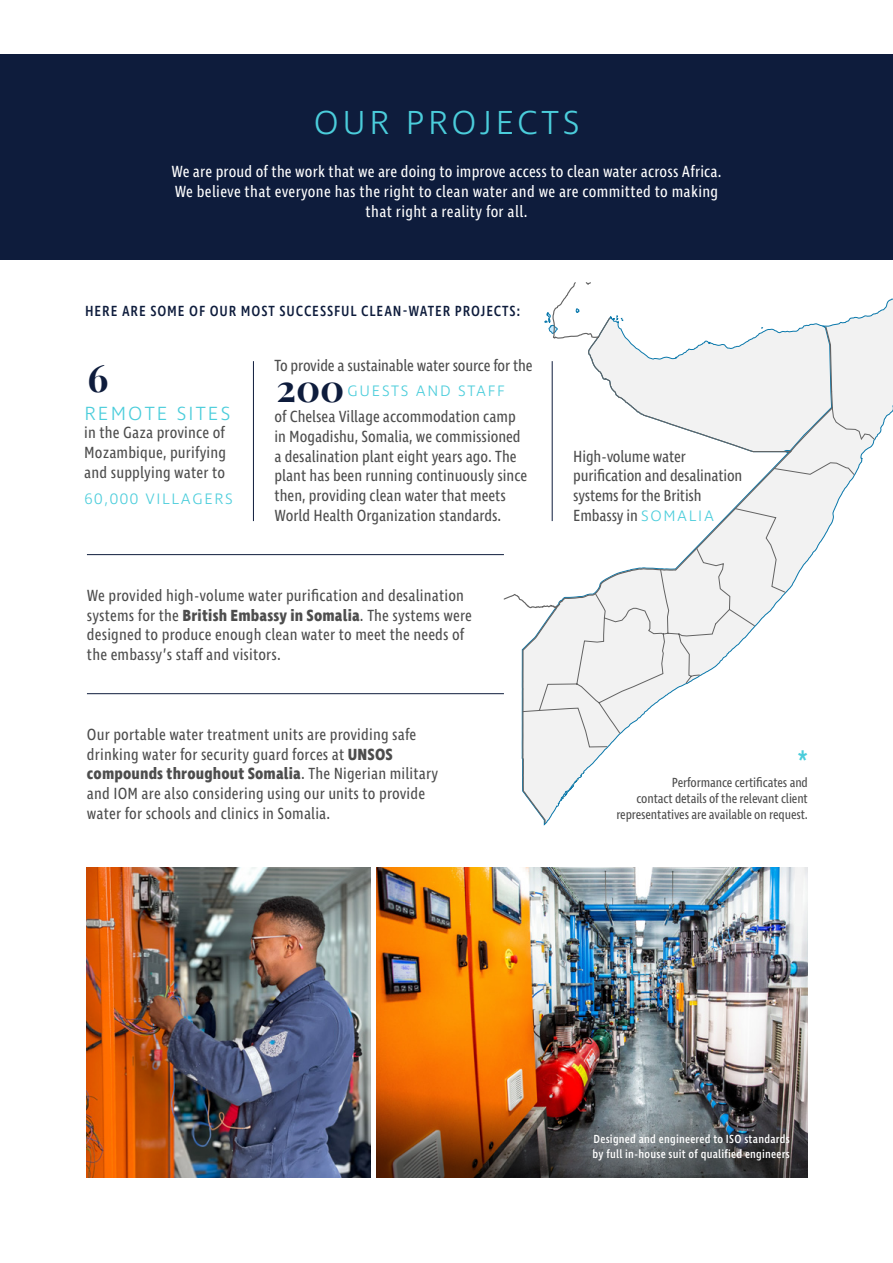
<style>
.page{position:relative;width:893px;height:1263px;background:#fff}
.page>*{position:absolute;margin:0;border:0;box-sizing:border-box;transform-origin:0 0}
.t1{font:700 37.5px "Playfair Display";color:#0e1c3c}
.t2{font:300 34.05px "Ingra";letter-spacing:.11em;color:#4bcddb}
.t3{font:500 28.5px "Ingra Cd";color:#4bcddb}
.t4{font:300 19.5px "Ingra";letter-spacing:.11em;color:#4bcddb}
.t5{font:16.5px/19.8px "Ingra Cd";letter-spacing:.005em;color:#4d4d4d}
.t6{font:16.5px/19.8px "Ingra Cd";letter-spacing:.01em;color:#fff;text-align:center}
.t7{font:300 15.45px "Ingra";letter-spacing:.11em;color:#4bcddb}
.t8{font:500 15px "Ingra Cd";letter-spacing:.06em;color:#0e1c3c}
.t9{font:13.5px/16.2px "Ingra Cd";letter-spacing:-.01em;color:#4d4d4d;text-align:right}
.t10{font:500 12px/14.4px "Ingra Cd";letter-spacing:.02em;color:#fff}
.s1{font-weight:700}
.s2{font-family:"Ingra";font-weight:300;font-size:15.45px;color:#4bcddb}
</style>
<div class="page">
<div style="left:0;top:54px;width:893px;height:206px;background:#0e1c3c"></div>
<hr style="left:253px;top:361px;width:1px;height:160px;background:#0e1c3c">
<hr style="left:87px;top:554px;width:417px;height:1px;background:#0e1c3c">
<hr style="left:87px;top:693px;width:417px;height:1px;background:#0e1c3c">
<svg style="left:543px;top:298px;width:350px;height:527px"></svg>
<svg style="left:503px;top:282px;width:290px;height:542px"></svg>
<svg style="left:522px;top:462px;width:332px;height:285px"></svg>
<div style="left:789px;top:326px;width:86px;height:127px;background:#f2f2f2"></div>
<img style="left:377px;top:867px;width:431px;height:175px">
<img style="left:87px;top:867px;width:283px;height:311px">
<img style="left:377px;top:1042px;width:431px;height:136px">
<h2 class="t2" style="left:314px;top:101px;width:267px">OUR PROJECTS</h2>
<p class="t6" style="left:171px;top:163px;width:552px">We are proud of the work that we are doing to improve access to clean water across Africa.<br>We believe that everyone has the right to clean water and we are committed to making that right a reality for all.</p>
<p class="t8" style="left:85px;top:302px;width:437px">HERE ARE SOME OF OUR MOST SUCCESSFUL CLEAN-WATER PROJECTS:</p>
<h1 class="t1" style="left:88px;top:348px;width:23px">6</h1>
<p class="t4" style="left:84px;top:401px;width:147px">REMOTE SITES</p>
<p class="t5" style="left:84px;top:423px;width:143px;text-align:justify">in the Gaza province of Mozambique, purifying and supplying water to</p>
<p class="t7" style="left:84px;top:490px;width:150px">60,000 VILLAGERS</p>
<p class="t5" style="left:275px;top:356px;width:260px">To provide a sustainable water source for the</p>
<p class="t5" style="left:275px;top:407px;width:254px">of Chelsea Village accommodation camp in Mogadishu, Somalia, we commissioned a desalination plant eight years ago. The plant has been running continuously since then, providing clean water that meets World Health Organization standards.</p>
<h1 class="t1" style="left:276px;top:358px;width:69px">200</h1>
<p class="t7" style="left:348px;top:381px;width:159px">GUESTS AND STAFF</p>
<p class="t5" style="left:87px;top:586px;width:387px">We provided high-volume water purification and desalination systems for the <span class="s1">British Embassy in Somalia</span>. The systems were designed to produce enough clean water to meet the needs of the embassy’s staff and visitors.</p>
<p class="t5" style="left:87px;top:725px;width:353px">Our portable water treatment units are providing safe drinking water for security guard forces at <span class="s1">UNSOS compounds throughout Somalia</span>. The Nigerian military and IOM are also considering using our units to provide water for schools and clinics in Somalia.</p>
<p class="t5" style="left:573px;top:447px;width:171px">High-volume water purification and desalination systems for the British<br>Embassy in <span class="s2">SOMALIA</span></p>
<h3 class="t3" style="left:797px;top:743px;width:12px">*</h3>
<p class="t9" style="left:616px;top:775px;width:193px">Performance certificates and<br>contact details of the relevant client representatives are available on request.</p>
<p class="t10" style="left:593px;top:1133px;width:199px">Designed and engineered to ISO standards by full in-house suit of qualified engineers</p>
</div>
